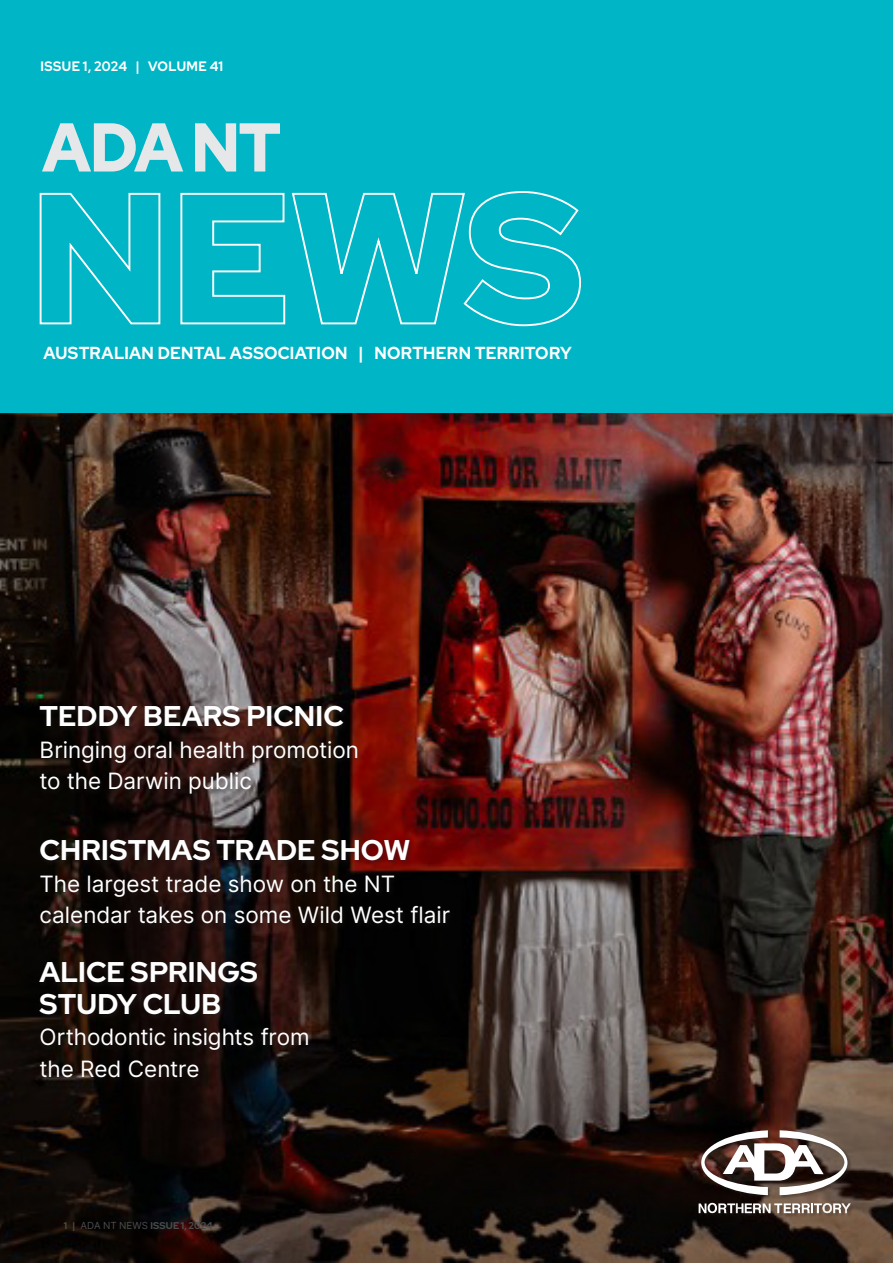
<style>
.page{position:relative;width:893px;height:1263px;background:#fff}
.page>*{position:absolute;margin:0;border:0;box-sizing:border-box;transform-origin:0 0}
.t1{font:700 28.5px/31.5px "Red Hat Display";letter-spacing:.005em;color:#fff}
.t2{font:22.5px/31.5px "Inter";color:#fff}
.t3{font:700 17.4px "Red Hat Display";letter-spacing:.02em;color:#fff;scale:.95 1}
.t4{font:700 13.65px "Red Hat Display";letter-spacing:.03em;color:#fff;scale:.95 1}
.t5{font:700 9.75px "Red Hat Display";letter-spacing:.015em;color:#4b4c4d}
.s1{font-family:"Inter";font-weight:400}
</style>
<div class="page">
<img style="left:0;top:412px;width:893px;height:851px">
<div style="left:0;top:0;width:893px;height:412px;background:#00b5c5"></div>
<div style="left:698px;top:1129px;width:157px;height:89px;background:#231f20;opacity:.4"></div>
<svg style="left:701px;top:1130px;width:146px;height:65px"></svg>
<svg style="left:699px;top:1203px;width:152px;height:10px"></svg>
<div style="left:37px;top:704px;width:326px;height:97px;background:#231f20;opacity:.5"></div>
<svg style="left:42px;top:123px;width:238px;height:48px"></svg>
<div style="left:36px;top:960px;width:278px;height:124px;background:#231f20;opacity:.5"></div>
<div style="left:37px;top:838px;width:418px;height:93px;background:#231f20;opacity:.5"></div>
<svg style="left:39px;top:191px;width:543px;height:136px"></svg>
<p class="t4" style="left:40px;top:58px;width:194px">ISSUE 1, 2024 | VOLUME 41</p>
<p class="t3" style="left:44px;top:342px;width:558px">AUSTRALIAN DENTAL ASSOCIATION | NORTHERN TERRITORY</p>
<p class="t1" style="left:40px;top:700px;width:306px">TEDDY BEARS PICNIC</p>
<p class="t2" style="left:40px;top:733px;width:321px">Bringing oral health promotion to the Darwin public</p>
<p class="t1" style="left:40px;top:834px;width:372px">CHRISTMAS TRADE SHOW</p>
<p class="t2" style="left:40px;top:867px;width:412px">The largest trade show on the NT calendar takes on some Wild West flair</p>
<p class="t1" style="left:40px;top:956px;width:220px">ALICE SPRINGS<br>STUDY CLUB</p>
<p class="t2" style="left:40px;top:1021px;width:272px">Orthodontic insights from the Red Centre</p>
<p class="t5" style="left:64px;top:1219px;width:150px">1 | <span class="s1">ADA NT NEWS</span> ISSUE 1, 2024</p>
</div>
